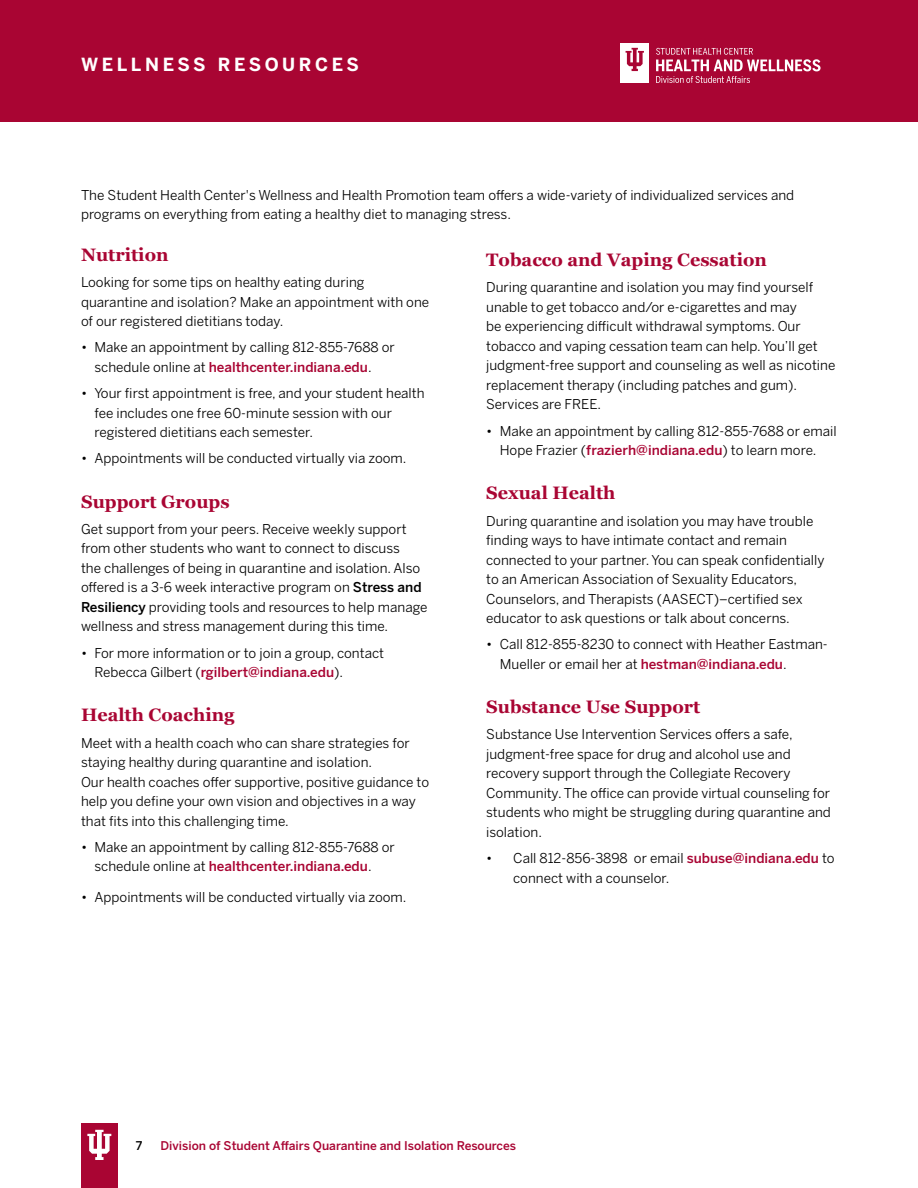
<style>
.page{position:relative;width:918px;height:1188px;background:#fff}
.page>*{position:absolute;margin:0;border:0;box-sizing:border-box;transform-origin:0 0}
.Headline_style__red{font:700 18px "Georgia";color:#a90533}
.t1{font:700 18px "Benton Sans";letter-spacing:.2em;color:#fff}
.t2{font:13.5px/19.5px "Benton Sans";color:#000}
.t3{font:500 12px "Benton Sans";color:#a90533}
.t4{font:500 12px "Benton Sans";color:#000}
.s1{font-weight:500;color:#a90533}
.s2{font-weight:500}
</style>
<div class="page">
<div style="left:81px;top:1124px;width:37px;height:64px;background:#a90533"></div>
<svg style="left:87px;top:1130px;width:24px;height:30px"></svg>
<div style="left:0;top:0;width:918px;height:122px;background:#a90533"></div>
<div style="left:621px;top:43px;width:28px;height:40px;background:#fff"></div>
<svg style="left:626px;top:48px;width:18px;height:23px"></svg>
<svg style="left:656px;top:48px;width:165px;height:35px"></svg>
<p class="t1" style="left:81px;top:53px;width:280px">WELLNESS RESOURCES</p>
<p class="t2" style="left:81px;top:185px;width:715px">The Student Health Center's Wellness and Health Promotion team offers a wide-variety of individualized services and programs on everything from eating a healthy diet to managing stress.</p>
<p class="Headline_style__red" style="left:81px;top:241px;width:89px">Nutrition</p>
<p class="t2" style="left:81px;top:272px;width:350px">Looking for some tips on healthy eating during quarantine and isolation? Make an appointment with one of our registered dietitians today.</p>
<p class="t2" style="left:94px;top:338px;width:302px;text-indent:-14px">• Make an appointment by calling 812-855-7688 or schedule online at <span class="s1">healthcenter.indiana.edu</span>.</p>
<p class="t2" style="left:94px;top:383px;width:332px;text-indent:-14px">• Your first appointment is free, and your student health fee includes one free 60-minute session with our registered dietitians each semester.</p>
<p class="t2" style="left:81px;top:449px;width:327px">• Appointments will be conducted virtually via zoom.</p>
<p class="Headline_style__red" style="left:81px;top:488px;width:150px">Support Groups</p>
<p class="t2" style="left:81px;top:519px;width:348px">Get support from your peers. Receive weekly support from other students who want to connect to discuss<br>the challenges of being in quarantine and isolation. Also offered is a 3-6 week interactive program on <span class="s2">Stress and Resiliency</span> providing tools and resources to help manage wellness and stress management during this time.</p>
<p class="t2" style="left:94px;top:643px;width:291px;text-indent:-14px">• For more information or to join a group, contact<br>Rebecca Gilbert (<span class="s1">rgilbert@indiana.edu</span>).</p>
<p class="Headline_style__red" style="left:81px;top:702px;width:155px">Health Coaching</p>
<p class="t2" style="left:81px;top:733px;width:350px">Meet with a health coach who can share strategies for staying healthy during quarantine and isolation.<br>Our health coaches offer supportive, positive guidance to help you define your own vision and objectives in a way that fits into this challenging time.</p>
<p class="t2" style="left:94px;top:837px;width:302px;text-indent:-14px">• Make an appointment by calling 812-855-7688 or schedule online at <span class="s1">healthcenter.indiana.edu</span>.</p>
<p class="t2" style="left:81px;top:887px;width:327px">• Appointments will be conducted virtually via zoom.</p>
<p class="Headline_style__red" style="left:486px;top:246px;width:282px">Tobacco and Vaping Cessation</p>
<p class="t2" style="left:486px;top:278px;width:351px">During quarantine and isolation you may find yourself unable to get tobacco and/or e-cigarettes and may<br>be experiencing difficult withdrawal symptoms. Our tobacco and vaping cessation team can help. You’ll get judgment-free support and counseling as well as nicotine replacement therapy (including patches and gum).<br>Services are FREE.</p>
<p class="t2" style="left:486px;top:421px;width:352px;text-align:center">• Make an appointment by calling 812-855-7688 or email<br>Hope Frazier (<span class="s1">frazierh@indiana.edu</span>) to learn more.</p>
<p class="Headline_style__red" style="left:486px;top:480px;width:131px">Sexual Health</p>
<p class="t2" style="left:486px;top:511px;width:340px">During quarantine and isolation you may have trouble finding ways to have intimate contact and remain connected to your partner. You can speak confidentially to an American Association of Sexuality Educators, Counselors, and Therapists (AASECT)–certified sex educator to ask questions or talk about concerns.</p>
<p class="t2" style="left:500px;top:635px;width:330px;text-indent:-14px">• Call 812-855-8230 to connect with Heather Eastman-<br>Mueller or email her at <span class="s1">hestman@indiana.edu</span>.</p>
<p class="Headline_style__red" style="left:486px;top:693px;width:216px">Substance Use Support</p>
<p class="t2" style="left:486px;top:725px;width:346px">Substance Use Intervention Services offers a safe, judgment-free space for drug and alcohol use and recovery support through the Collegiate Recovery Community. The office can provide virtual counseling for students who might be struggling during quarantine and isolation.</p>
<p class="t2" style="left:513px;top:849px;width:323px;text-indent:-27px">• Call 812-856-3898 or email <span class="s1">subuse@indiana.edu</span> to connect with a counselor.</p>
<p class="t4" style="left:136px;top:1138px;width:8px">7</p>
<p class="t3" style="left:161px;top:1138px;width:357px">Division of Student Affairs Quarantine and Isolation Resources</p>
</div>
